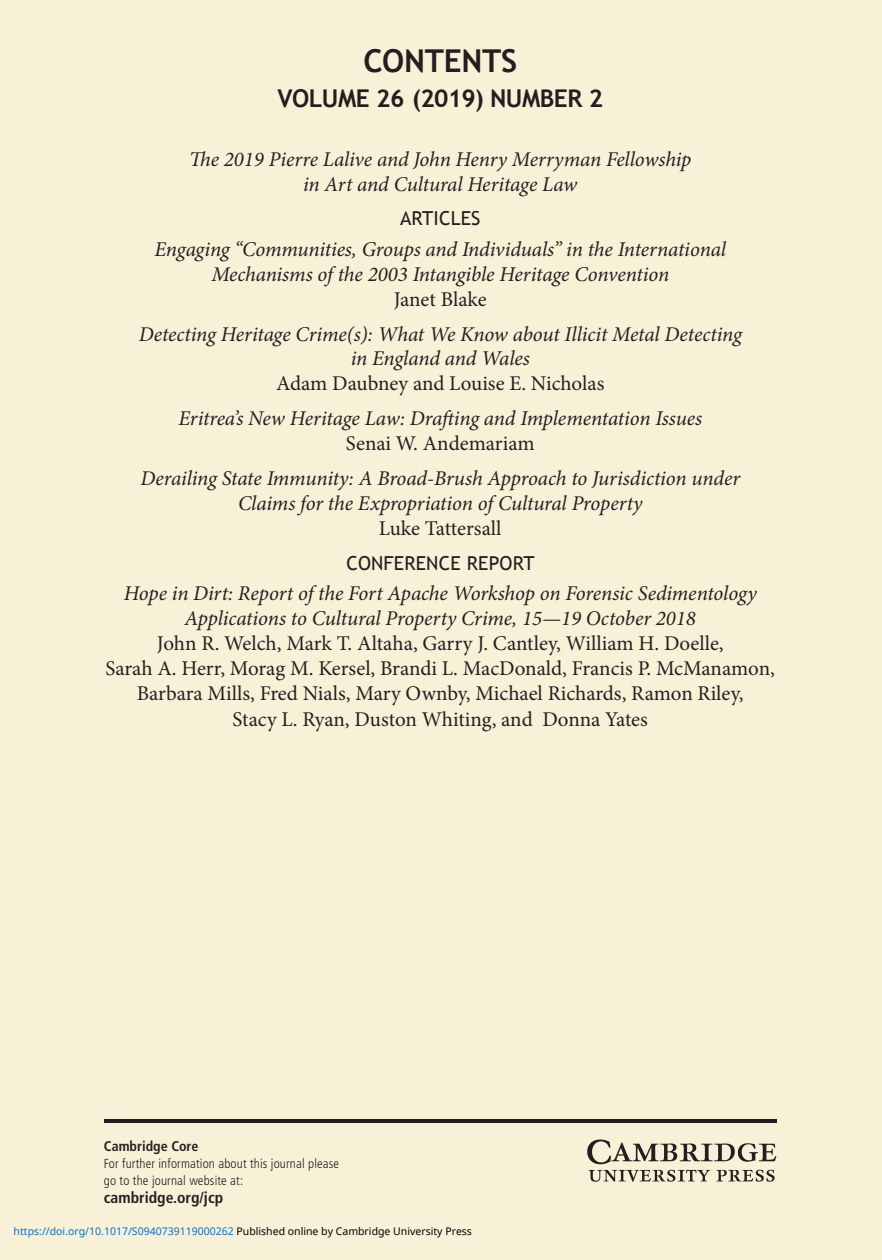
<style>
.page{position:relative;width:882px;height:1260px;background:#f9f1d7}
.page>*{position:absolute;margin:0;border:0;box-sizing:border-box;transform-origin:0 0}
.t1{font:700 31.5px "Trebuchet MS";letter-spacing:-.01em;color:#231f20}
.t2{font:700 24.5px "Trebuchet MS";letter-spacing:-.02em;color:#231f20}
.t3{font:italic 21px/24.8px "Minion Pro";letter-spacing:-.01em;color:#231f20;text-align:center}
.t4{font:21px/25px "Minion Pro";color:#231f20;text-align:center}
.t5{font:19.25px "Trebuchet MS";letter-spacing:.01em;color:#231f20}
.t6{font:700 condensed 15.75px "Frutiger";color:#231f20}
.t7{font:700 condensed 14px "Frutiger";color:#231f20}
.t8{font:300 condensed 13.12px/17.5px "Frutiger";letter-spacing:.01em;color:#231f20}
.t9{font:10.5px "Noto Sans";color:#0172cf}
.s1{font-style:normal}
.s2{font-style:italic}
.s3{color:#000}
</style>
<div class="page">
<hr style="left:104px;top:1119px;width:672px;height:3px;background:#231f20">
<img style="left:587px;top:1139px;width:190px;height:43px">
<p class="t1" style="left:363px;top:43px;width:155px">CONTENTS</p>
<p class="t2" style="left:277px;top:84px;width:327px">VOLUME 26 (2019) NUMBER 2</p>
<p class="t3" style="left:189px;top:149px;width:504px">The 2019 Pierre Lalive and John Henry Merryman Fellowship in Art and Cultural Heritage Law</p>
<p class="t5" style="left:400px;top:207px;width:82px">ARTICLES</p>
<p class="t3" style="left:155px;top:239px;width:573px">Engaging “Communities, Groups and Individuals” in the International<br>Mechanisms of the 2003 Intangible Heritage Convention<br><span class="s1">Janet Blake</span></p>
<p class="t3" style="left:139px;top:323px;width:605px">Detecting Heritage Crime(s): What We Know about Illicit Metal Detecting in England and Wales<br><span class="s1">Adam Daubney and Louise E. Nicholas</span></p>
<p class="t3" style="left:178px;top:407px;width:525px">Eritrea’s New Heritage Law: Drafting and Implementation Issues<br><span class="s1">Senai W. Andemariam</span></p>
<p class="t3" style="left:140px;top:468px;width:601px">Derailing State Immunity: A Broad-Brush Approach to Jurisdiction under<br>Claims for the Expropriation of Cultural Property<br><span class="s1">Luke Tattersall</span></p>
<p class="t5" style="left:346px;top:551px;width:190px">CONFERENCE REPORT</p>
<p class="t4" style="left:105px;top:583px;width:671px"><span class="s2">Hope in Dirt: Report of the Fort Apache Workshop on Forensic Sedimentology Applications to Cultural Property Crime, 15—19 October 2018<br></span>John R. Welch, Mark T. Altaha, Garry J. Cantley, William H. Doelle,<br>Sarah A. Herr, Morag M. Kersel, Brandi L. MacDonald, Francis P. McManamon, Barbara Mills, Fred Nials, Mary Ownby, Michael Richards, Ramon Riley,<br>Stacy L. Ryan, Duston Whiting, and Donna Yates</p>
<p class="t7" style="left:104px;top:1140px;width:96px">Cambridge Core</p>
<p class="t8" style="left:104px;top:1155px;width:237px">For further information about this journal please go to the journal website at:</p>
<p class="t6" style="left:104px;top:1191px;width:121px">cambridge.org/jcp</p>
<p class="t9" style="left:14px;top:1224px;width:460px">https://doi.org/10.1017/S0940739119000262 <span class="s3">Published online by Cambridge University Press</span></p>
</div>
